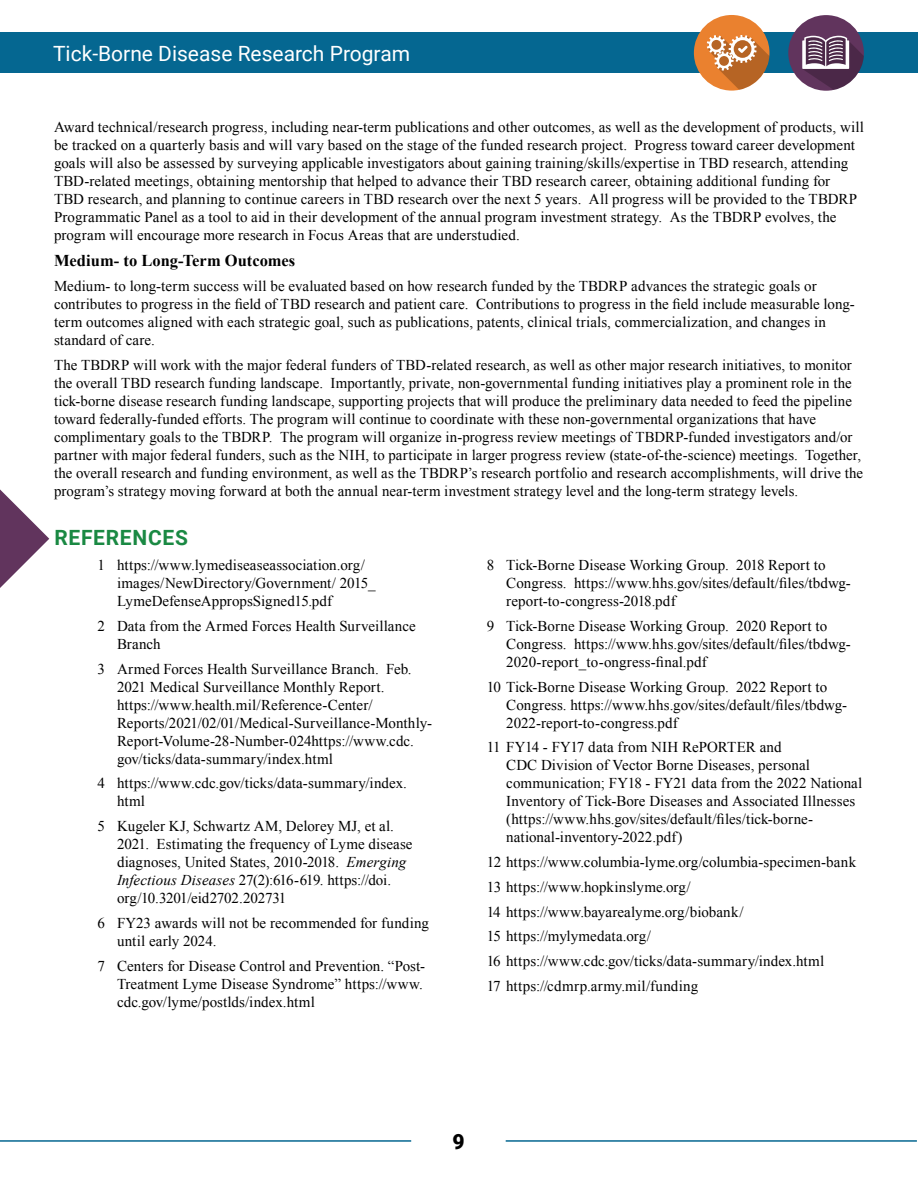
<style>
.page{position:relative;width:918px;height:1188px;background:#fff}
.page>*{position:absolute;margin:0;border:0;box-sizing:border-box;transform-origin:0 0}
.t1{font:21px "Roboto";color:#fff}
.title_level_1{font:700 21px "Roboto";letter-spacing:.035em;color:#1a8943}
.t2{font:900 21px "Roboto";color:#000}
.title_level_3{font:700 16.5px "Times New Roman";color:#000}
.body_text{font:15px/18px "Times New Roman";letter-spacing:.005em;color:#000}
.bullet_1{font:15px/18px "Times New Roman";letter-spacing:.005em;color:#000}
.s1{font-style:italic}
</style>
<div class="page">
<hr style="left:0;top:1140px;width:411px;height:2px;background:#056791">
<hr style="left:506px;top:1140px;width:411px;height:2px;background:#056791">
<div style="left:0;top:32px;width:918px;height:41px;background:#056791"></div>
<div style="left:694px;top:15px;width:76px;height:76px;background:#ea812f;border-radius:50%"></div>
<svg style="left:707px;top:35px;width:62px;height:55px"></svg>
<svg style="left:0;top:489px;width:49px;height:99px"></svg>
<div style="left:788px;top:15px;width:76px;height:76px;background:#61345d;border-radius:50%"></div>
<svg style="left:802px;top:36px;width:62px;height:54px"></svg>
<p class="t1" style="left:53px;top:39px;width:359px">Tick-Borne Disease Research Program</p>
<p class="body_text" style="left:54px;top:118px;width:811px">Award technical/research progress, including near-term publications and other outcomes, as well as the development of products, will be tracked on a quarterly basis and will vary based on the stage of the funded research project. Progress toward career development goals will also be assessed by surveying applicable investigators about gaining training/skills/expertise in TBD research, attending TBD-related meetings, obtaining mentorship that helped to advance their TBD research career, obtaining additional funding for TBD research, and planning to continue careers in TBD research over the next 5 years. All progress will be provided to the TBDRP Programmatic Panel as a tool to aid in their development of the annual program investment strategy. As the TBDRP evolves, the program will encourage more research in Focus Areas that are understudied.</p>
<p class="title_level_3" style="left:54px;top:250px;width:243px">Medium- to Long-Term Outcomes</p>
<p class="body_text" style="left:54px;top:277px;width:802px">Medium- to long-term success will be evaluated based on how research funded by the TBDRP advances the strategic goals or contributes to progress in the field of TBD research and patient care. Contributions to progress in the field include measurable long&shy;term outcomes aligned with each strategic goal, such as publications, patents, clinical trials, commercialization, and changes in standard of care.</p>
<p class="body_text" style="left:54px;top:356px;width:811px">The TBDRP will work with the major federal funders of TBD-related research, as well as other major research initiatives, to monitor the overall TBD research funding landscape. Importantly, private, non-governmental funding initiatives play a prominent role in the tick-borne disease research funding landscape, supporting projects that will produce the preliminary data needed to feed the pipeline toward federally-funded efforts. The program will continue to coordinate with these non-governmental organizations that have complimentary goals to the TBDRP. The program will organize in-progress review meetings of TBDRP-funded investigators and/or partner with major federal funders, such as the NIH, to participate in larger progress review (state-of-the-science) meetings. Together, the overall research and funding environment, as well as the TBDRP’s research portfolio and research accomplishments, will drive the program’s strategy moving forward at both the annual near-term investment strategy level and the long-term strategy levels.</p>
<p class="title_level_1" style="left:54px;top:523px;width:135px">REFERENCES</p>
<p class="bullet_1" style="left:117px;top:556px;width:260px;text-indent:-20px">1 https://www.lymediseaseassociation.org/ images/NewDirectory/Government/ 2015_<br>LymeDefenseAppropsSigned15.pdf</p>
<p class="bullet_1" style="left:117px;top:617px;width:300px;text-indent:-20px">2 Data from the Armed Forces Health Surveillance<br>Branch</p>
<p class="bullet_1" style="left:117px;top:659px;width:316px;text-indent:-20px">3 Armed Forces Health Surveillance Branch. Feb.<br>2021 Medical Surveillance Monthly Report. https://www.health.mil/Reference-Center/ Reports/2021/02/01/Medical-Surveillance-Monthly-Report-Volume-28-Number-024https://www.cdc. gov/ticks/data-summary/index.html</p>
<p class="bullet_1" style="left:117px;top:774px;width:291px;text-indent:-20px">4 https://www.cdc.gov/ticks/data-summary/index. html</p>
<p class="bullet_1" style="left:117px;top:817px;width:297px;text-indent:-20px">5 Kugeler KJ, Schwartz AM, Delorey MJ, et al.<br>2021. Estimating the frequency of Lyme disease diagnoses, United States, 2010-2018. <span class="s1">Emerging Infectious Diseases</span> 27(2):616-619. https://doi. org/10.3201/eid2702.202731</p>
<p class="bullet_1" style="left:117px;top:914px;width:314px;text-indent:-20px">6 FY23 awards will not be recommended for funding until early 2024.</p>
<p class="bullet_1" style="left:117px;top:956px;width:310px;text-indent:-20px">7 Centers for Disease Control and Prevention. “Post-<br>Treatment Lyme Disease Syndrome” https://www. cdc.gov/lyme/postlds/index.html</p>
<p class="bullet_1" style="left:506px;top:556px;width:346px;text-indent:-20px">8 Tick-Borne Disease Working Group. 2018 Report to<br>Congress. https://www.hhs.gov/sites/default/files/tbdwg&shy;report-to-congress-2018.pdf</p>
<p class="bullet_1" style="left:506px;top:617px;width:346px;text-indent:-20px">9 Tick-Borne Disease Working Group. 2020 Report to<br>Congress. https://www.hhs.gov/sites/default/files/tbdwg-<br>2020-report_to-ongress-final.pdf</p>
<p class="bullet_1" style="left:506px;top:677px;width:342px;text-indent:-20px">10 Tick-Borne Disease Working Group. 2022 Report to<br>Congress. https://www.hhs.gov/sites/default/files/tbdwg-<br>2022-report-to-congress.pdf</p>
<p class="bullet_1" style="left:506px;top:738px;width:357px;text-indent:-20px">11 FY14 - FY17 data from NIH RePORTER and<br>CDC Division of Vector Borne Diseases, personal communication; FY18 - FY21 data from the 2022 National Inventory of Tick-Bore Diseases and Associated Illnesses (https://www.hhs.gov/sites/default/files/tick-borne&shy;national-inventory-2022.pdf)</p>
<p class="bullet_1" style="left:487px;top:853px;width:371px">12 https://www.columbia-lyme.org/columbia-specimen-bank</p>
<p class="bullet_1" style="left:487px;top:878px;width:205px">13 https://www.hopkinslyme.org/</p>
<p class="bullet_1" style="left:487px;top:902px;width:258px">14 https://www.bayarealyme.org/biobank/</p>
<p class="bullet_1" style="left:487px;top:927px;width:166px">15 https://mylymedata.org/</p>
<p class="bullet_1" style="left:487px;top:952px;width:339px">16 https://www.cdc.gov/ticks/data-summary/index.html</p>
<p class="bullet_1" style="left:487px;top:977px;width:213px">17 https://cdmrp.army.mil/funding</p>
<h1 class="t2" style="left:452px;top:1126px;width:14px">9</h1>
</div>
